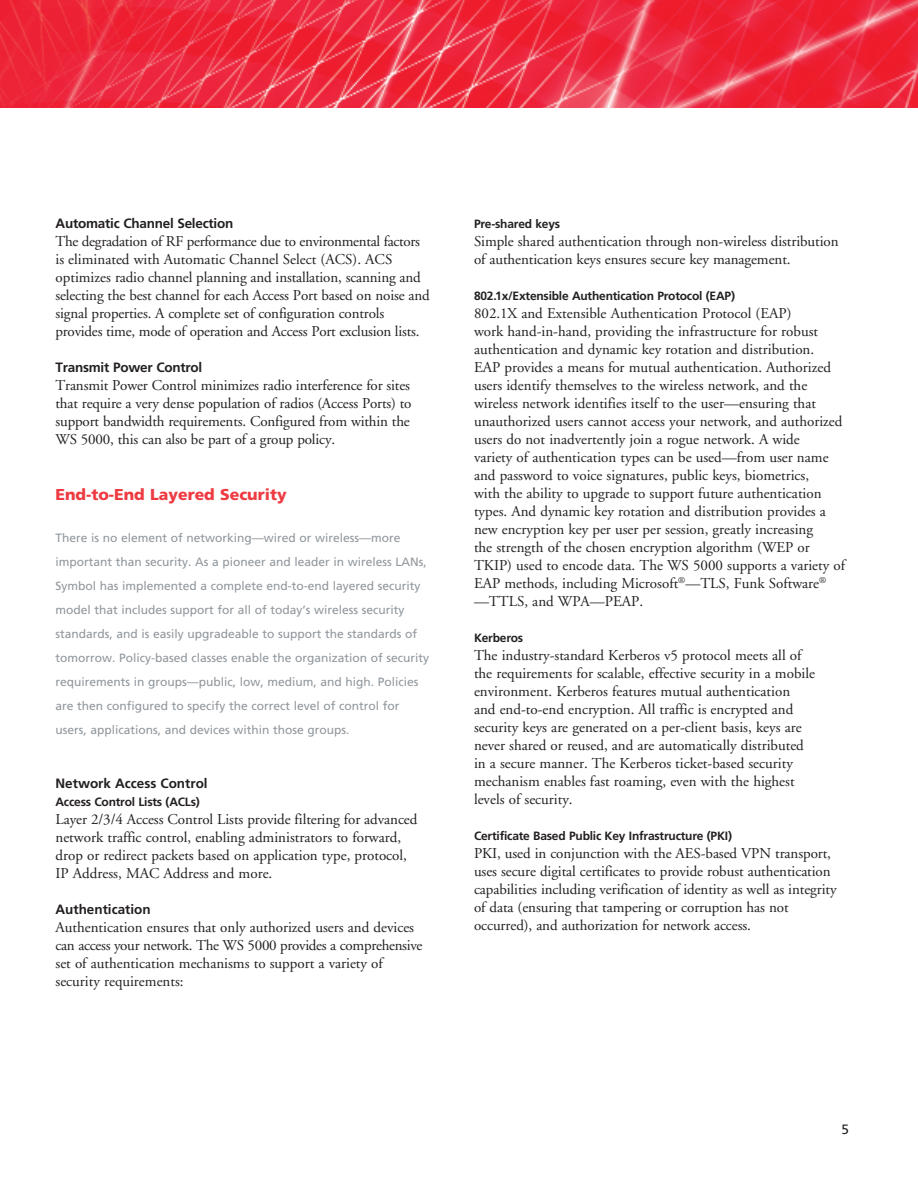
<style>
.page{position:relative;width:918px;height:1188px;background:#fff}
.page>*{position:absolute;margin:0;border:0;box-sizing:border-box;transform-origin:0 0}
.t1{font:900 15.75px "Frutiger";color:#ee3a41}
.t2{font:15px/18px "Adobe Garamond";color:#231f20}
.t3{font:700 13.5px "Frutiger";letter-spacing:-.015em;color:#231f20}
.t4{font:13.5px "Frutiger";color:#231f20}
.t5{font:12px/24px "Frutiger";color:#90979d}
.t6{font:700 12px "Frutiger";letter-spacing:-.015em;color:#231f20}
</style>
<div class="page">
<img style="left:0;top:0;width:918px;height:108px">
<p class="t3" style="left:56px;top:218px;width:179px">Automatic Channel Selection</p>
<p class="t2" style="left:56px;top:233px;width:376px">The degradation of RF performance due to environmental factors is eliminated with Automatic Channel Select (ACS). ACS optimizes radio channel planning and installation, scanning and selecting the best channel for each Access Port based on noise and signal properties. A complete set of configuration controls provides time, mode of operation and Access Port exclusion lists.</p>
<p class="t3" style="left:56px;top:362px;width:148px">Transmit Power Control</p>
<p class="t2" style="left:56px;top:377px;width:358px;text-align:justify">Transmit Power Control minimizes radio interference for sites that require a very dense population of radios (Access Ports) to support bandwidth requirements. Configured from within the WS 5000, this can also be part of a group policy.</p>
<p class="t1" style="left:56px;top:488px;width:233px">End-to-End Layered Security</p>
<p class="t5" style="left:56px;top:527px;width:375px">There is no element of networking—wired or wireless—more important than security. As a pioneer and leader in wireless LANs, Symbol has implemented a complete end-to-end layered security model that includes support for all of today’s wireless security standards, and is easily upgradeable to support the standards of tomorrow. Policy-based classes enable the organization of security requirements in groups—public, low, medium, and high. Policies are then configured to specify the correct level of control for users, applications, and devices within those groups.</p>
<p class="t3" style="left:56px;top:778px;width:154px">Network Access Control</p>
<p class="t6" style="left:56px;top:797px;width:146px">Access Control Lists (ACLs)</p>
<p class="t2" style="left:56px;top:811px;width:363px">Layer 2/3/4 Access Control Lists provide filtering for advanced network traffic control, enabling administrators to forward, drop or redirect packets based on application type, protocol, IP Address, MAC Address and more.</p>
<p class="t3" style="left:56px;top:904px;width:97px">Authentication</p>
<p class="t2" style="left:56px;top:919px;width:369px">Authentication ensures that only authorized users and devices can access your network. The WS 5000 provides a comprehensive set of authentication mechanisms to support a variety of security requirements:</p>
<p class="t6" style="left:474px;top:219px;width:88px">Pre-shared keys</p>
<p class="t2" style="left:474px;top:233px;width:366px">Simple shared authentication through non-wireless distribution of authentication keys ensures secure key management.</p>
<p class="t6" style="left:474px;top:291px;width:263px">802.1x/Extensible Authentication Protocol (EAP)</p>
<p class="t2" style="left:474px;top:305px;width:373px">802.1X and Extensible Authentication Protocol (EAP)<br>work hand-in-hand, providing the infrastructure for robust authentication and dynamic key rotation and distribution.<br>EAP provides a means for mutual authentication. Authorized users identify themselves to the wireless network, and the wireless network identifies itself to the user—ensuring that unauthorized users cannot access your network, and authorized users do not inadvertently join a rogue network. A wide<br>variety of authentication types can be used—from user name and password to voice signatures, public keys, biometrics,<br>with the ability to upgrade to support future authentication types. And dynamic key rotation and distribution provides a new encryption key per user per session, greatly increasing<br>the strength of the chosen encryption algorithm (WEP or TKIP) used to encode data. The WS 5000 supports a variety of EAP methods, including Microsoft<sup>®</sup>—TLS, Funk Software<sup>® </sup>—TTLS, and WPA—PEAP.</p>
<p class="t6" style="left:474px;top:633px;width:51px">Kerberos</p>
<p class="t2" style="left:474px;top:647px;width:343px">The industry-standard Kerberos v5 protocol meets all of the requirements for scalable, effective security in a mobile environment. Kerberos features mutual authentication and end-to-end encryption. All traffic is encrypted and security keys are generated on a per-client basis, keys are never shared or reused, and are automatically distributed in a secure manner. The Kerberos ticket-based security mechanism enables fast roaming, even with the highest levels of security.</p>
<p class="t6" style="left:474px;top:831px;width:260px">Certificate Based Public Key Infrastructure (PKI)</p>
<p class="t2" style="left:474px;top:845px;width:364px">PKI, used in conjunction with the AES-based VPN transport, uses secure digital certificates to provide robust authentication capabilities including verification of identity as well as integrity of data (ensuring that tampering or corruption has not occurred), and authorization for network access.</p>
<p class="t4" style="left:841px;top:1124px;width:9px">5</p>
</div>
